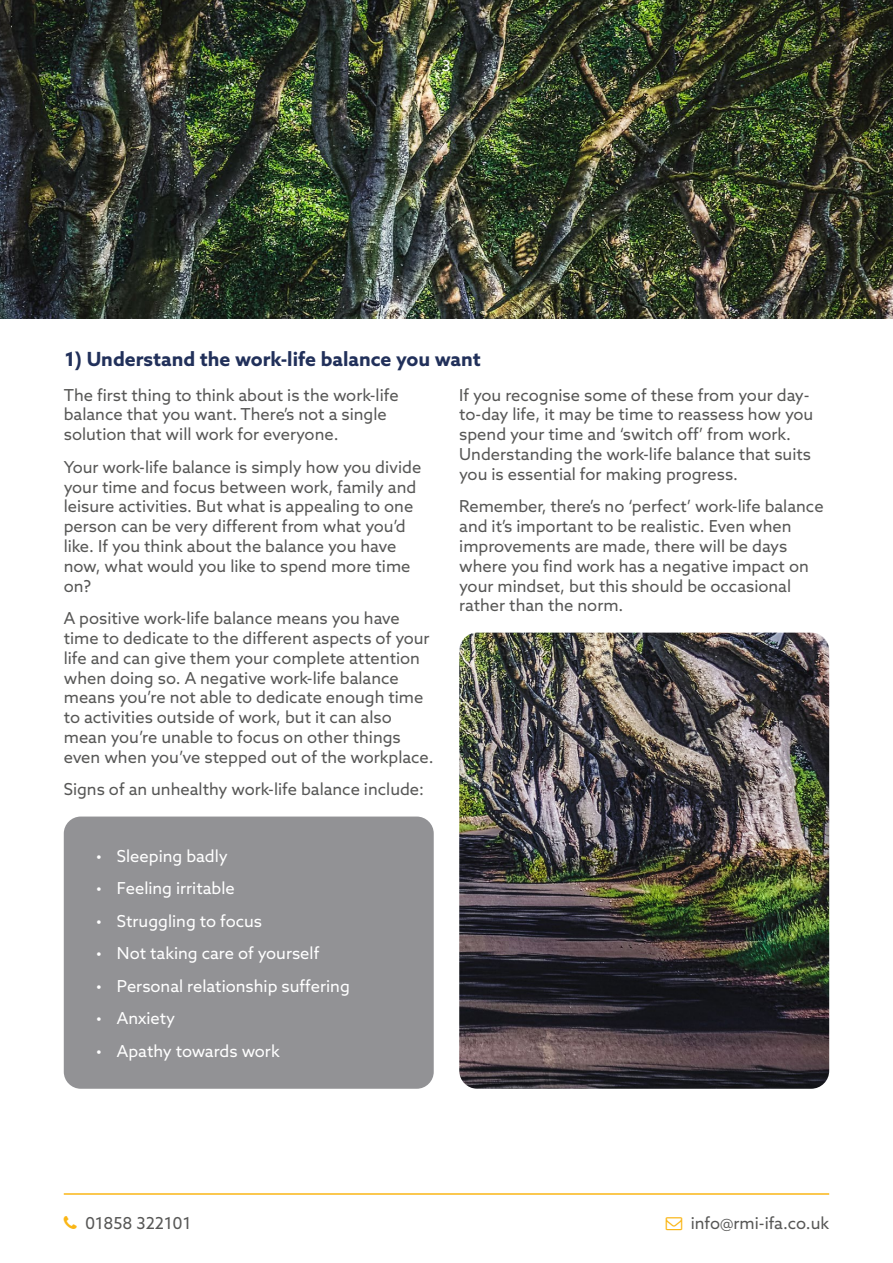
<style>
.page{position:relative;width:893px;height:1263px;background:#fff}
.page>*{position:absolute;margin:0;border:0;box-sizing:border-box;transform-origin:0 0}
.t1{font:700 19.5px "Azo Sans";color:#21305a}
.t2{font:16.5px/19.8px "Azo Sans";color:#575756}
.t3{font:16.5px "Azo Sans";color:#fff}
.t4{font:15px "Azo Sans";color:#fff}
</style>
<div class="page">
<img style="left:0;top:0;width:893px;height:319px">
<hr style="left:64px;top:1193px;width:765px;height:2px;background:#fab616">
<div style="left:64px;top:816px;width:370px;height:273px;background:#929295;border-radius:17px"></div>
<img style="left:459px;top:633px;width:370px;height:456px">
<p class="t4" style="left:442px;top:56px;width:10px">3</p>
<p class="t1" style="left:65px;top:346px;width:417px">1) Understand the work-life balance you want</p>
<p class="t2" style="left:64px;top:385px;width:336px">The first thing to think about is the work-life balance that you want. There’s not a single solution that will work for everyone.</p>
<p class="t2" style="left:64px;top:457px;width:359px">Your work-life balance is simply how you divide your time and focus between work, family and leisure activities. But what is appealing to one person can be very different from what you’d like. If you think about the balance you have now, what would you like to spend more time on?</p>
<p class="t2" style="left:64px;top:608px;width:371px">A positive work-life balance means you have time to dedicate to the different aspects of your life and can give them your complete attention when doing so. A negative work-life balance means you’re not able to dedicate enough time to activities outside of work, but it can also mean you’re unable to focus on other things even when you’ve stepped out of the workplace.</p>
<p class="t2" style="left:64px;top:779px;width:362px">Signs of an unhealthy work-life balance include:</p>
<p class="t2" style="left:459px;top:385px;width:355px">If you recognise some of these from your day&shy;to-day life, it may be time to reassess how you spend your time and ‘switch off’ from work.<br>Understanding the work-life balance that suits you is essential for making progress.</p>
<p class="t2" style="left:459px;top:496px;width:366px">Remember, there’s no ‘perfect’ work-life balance and it’s important to be realistic. Even when improvements are made, there will be days where you find work has a negative impact on your mindset, but this should be occasional rather than the norm.</p>
<p class="t3" style="left:96px;top:845px;width:134px">• Sleeping badly</p>
<p class="t3" style="left:96px;top:877px;width:141px">• Feeling irritable</p>
<p class="t3" style="left:96px;top:910px;width:168px">• Struggling to focus</p>
<p class="t3" style="left:96px;top:942px;width:225px">• Not taking care of yourself</p>
<p class="t3" style="left:96px;top:975px;width:256px">• Personal relationship suffering</p>
<p class="t3" style="left:96px;top:1007px;width:81px">• Anxiety</p>
<p class="t3" style="left:96px;top:1040px;width:186px">• Apathy towards work</p>
<p class="t2" style="left:85px;top:1213px;width:108px">01858 322101</p>
<p class="t2" style="left:691px;top:1213px;width:140px">info@rmi-ifa.co.uk</p>
</div>
